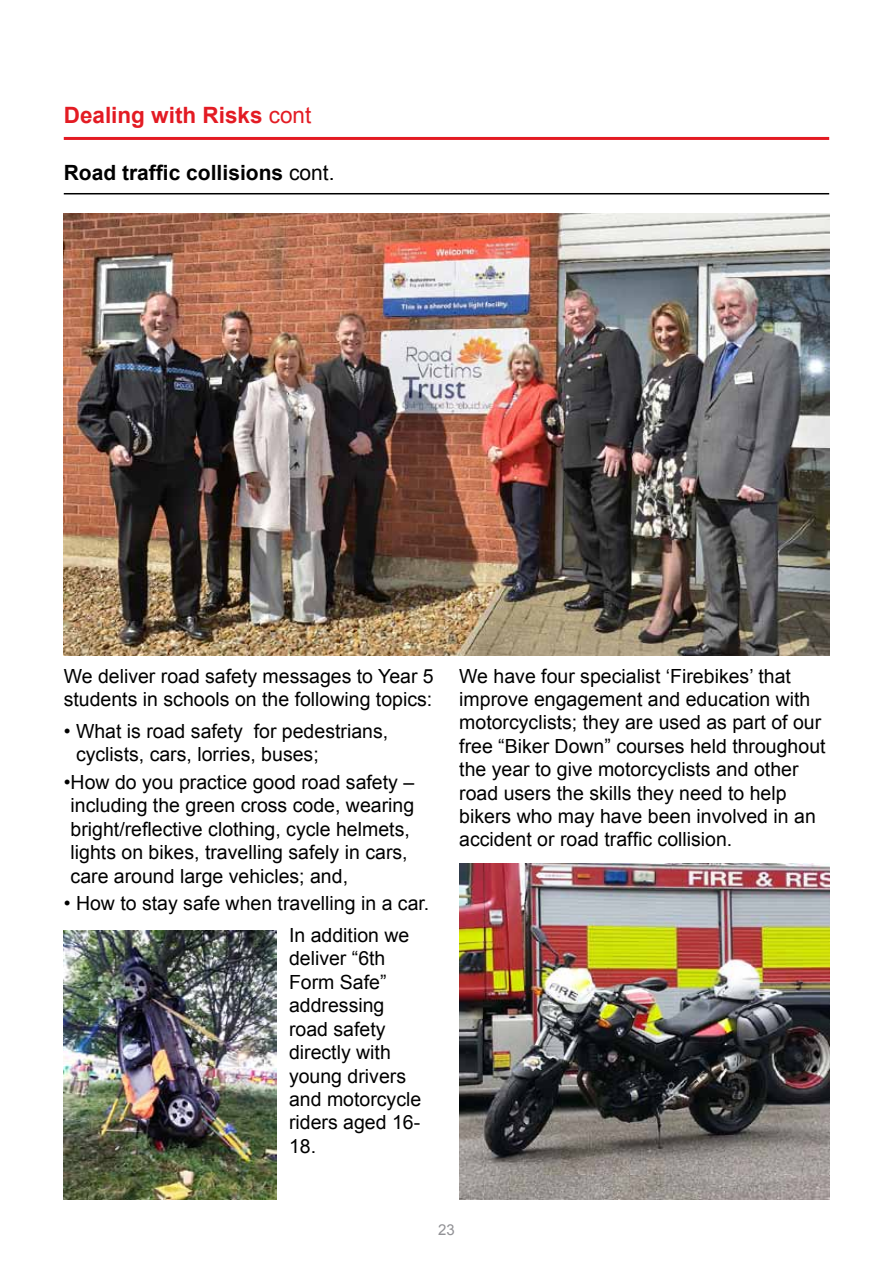
<style>
.page{position:relative;width:893px;height:1263px;background:#fff}
.page>*{position:absolute;margin:0;border:0;box-sizing:border-box;transform-origin:0 0}
.t1{font:700 22.5px "Arial";color:#e31b23}
.t2{font:700 21px "Arial";color:#000}
.t3{font:19.5px/23.4px "Arial";color:#000}
.t4{font:15px "Arial";color:#919195}
.s1{font-weight:400}
</style>
<div class="page">
<hr style="left:64px;top:193px;width:765px;height:1px;background:#000">
<img style="left:459px;top:864px;width:370px;height:335px">
<img style="left:64px;top:213px;width:765px;height:443px">
<img style="left:64px;top:930px;width:212px;height:269px">
<hr style="left:64px;top:137px;width:765px;height:3px;background:#e31b23">
<p class="t1" style="left:64px;top:100px;width:249px">Dealing with Risks <span class="s1">cont</span></p>
<p class="t2" style="left:64px;top:159px;width:272px">Road traffic collisions <span class="s1">cont.</span></p>
<p class="t3" style="left:64px;top:664px;width:371px">We deliver road safety messages to Year 5 students in schools on the following topics:</p>
<p class="t3" style="left:76px;top:719px;width:314px;text-indent:-12px">• What is road safety for pedestrians, cyclists, cars, lorries, buses;</p>
<p class="t3" style="left:71px;top:770px;width:345px;text-indent:-7px">•How do you practice good road safety – including the green cross code, wearing bright/reflective clothing, cycle helmets, lights on bikes, travelling safely in cars, care around large vehicles; and,</p>
<p class="t3" style="left:289px;top:887px;width:142px;line-height:32px;text-indent:-225px">• How to stay safe when travelling in a car.<br>In addition we</p>
<p class="t3" style="left:289px;top:947px;width:134px">deliver “6th<br>Form Safe” addressing road safety directly with young drivers and motorcycle riders aged 16-<br>18.</p>
<p class="t3" style="left:459px;top:664px;width:368px">We have four specialist ‘Firebikes’ that improve engagement and education with motorcyclists; they are used as part of our free “Biker Down” courses held throughout the year to give motorcyclists and other road users the skills they need to help bikers who may have been involved in an accident or road traffic collision.</p>
<p class="t4" style="left:438px;top:1219px;width:18px">23</p>
</div>
